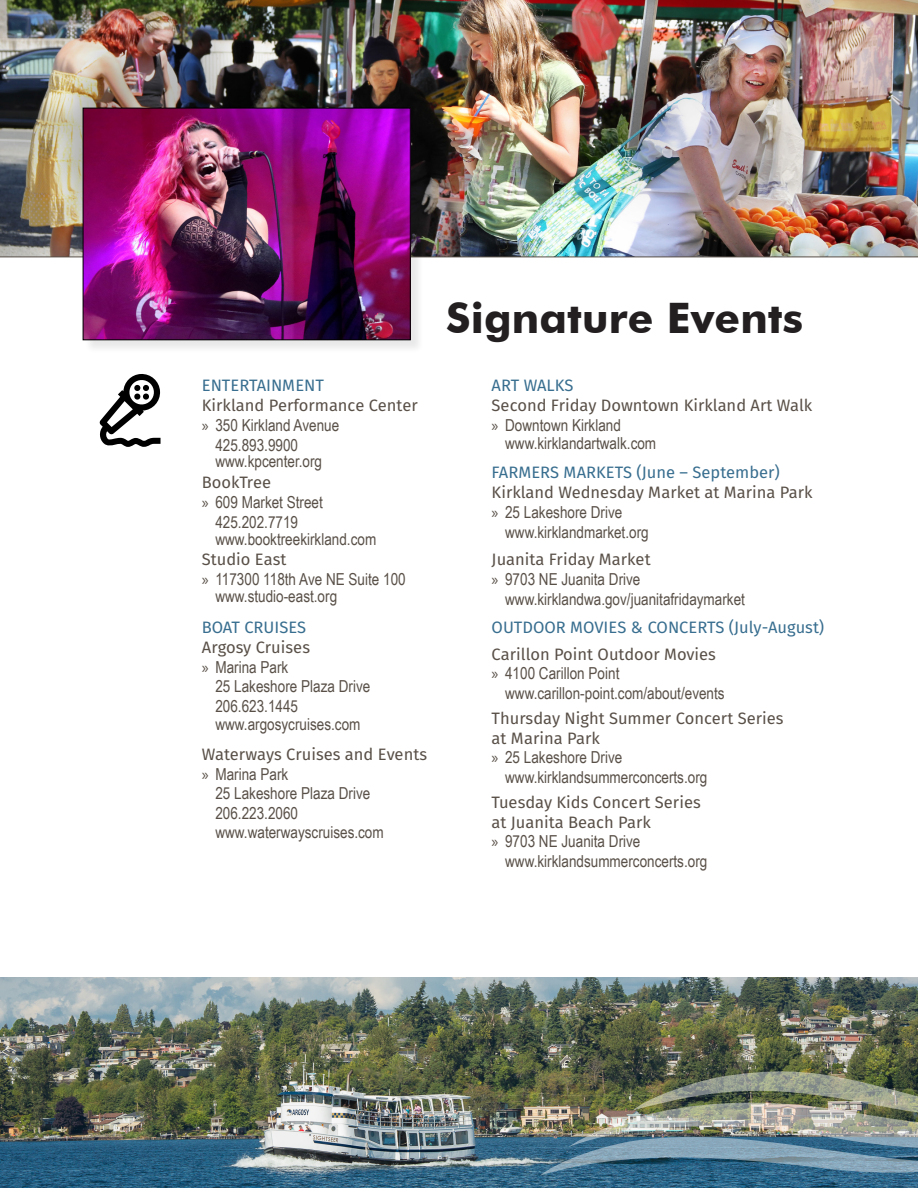
<style>
.page{position:relative;width:918px;height:1188px;background:#fff}
.page>*{position:absolute;margin:0;border:0;box-sizing:border-box;transform-origin:0 0}
.body_copy{font:700 42px "Futura BT";letter-spacing:.005em;color:#231f20}
.t1{font:16.5px/19.8px "Arial Narrow";color:#595048}
.MONTHS{font:16.5px/19.8px "Fira Sans";color:#595048}
.MONTHS-2{font:16.5px "Fira Sans";color:#386e8f}
.s1{font-family:"Myriad Pro"}
</style>
<div class="page">
<img style="left:0;top:0;width:918px;height:257px">
<div style="left:84px;top:109px;width:340px;height:244px;background:#231f20;opacity:.1"></div>
<img style="left:85px;top:110px;width:323px;height:228px">
<div style="left:83px;top:108px;width:327px;height:232px;border:1px solid #000"></div>
<img style="left:0;top:977px;width:918px;height:211px">
<img style="left:540px;top:1070px;width:378px;height:107px">
<svg style="left:99px;top:374px;width:62px;height:73px"></svg>
<p class="MONTHS-2" style="left:202px;top:374px;width:124px">ENTERTAINMENT</p>
<p class="MONTHS" style="left:202px;top:395px;width:217px">Kirkland Performance Center</p>
<p class="t1" style="left:215px;top:414px;width:125px;text-indent:-14px"><span class="s1">»</span> 350 Kirkland Avenue<br>425.893.9900</p>
<p class="t1" style="left:215px;top:451px;width:108px">www.kpcenter.org</p>
<p class="MONTHS" style="left:202px;top:473px;width:71px">BookTree</p>
<p class="t1" style="left:215px;top:492px;width:109px;text-indent:-14px"><span class="s1">»</span> 609 Market Street<br>425.202.7719</p>
<p class="t1" style="left:215px;top:528px;width:162px">www.booktreekirkland.com</p>
<p class="MONTHS" style="left:202px;top:550px;width:86px">Studio East</p>
<p class="t1" style="left:215px;top:570px;width:192px;line-height:16.8px;text-indent:-14px"><span class="s1">»</span> 117300 118th Ave NE Suite 100 www.studio-east.org</p>
<p class="MONTHS-2" style="left:202px;top:616px;width:106px">BOAT CRUISES</p>
<p class="MONTHS" style="left:202px;top:637px;width:110px">Argosy Cruises</p>
<p class="t1" style="left:215px;top:656px;width:156px;text-indent:-14px"><span class="s1">»</span> Marina Park<br>25 Lakeshore Plaza Drive<br>206.623.1445</p>
<p class="t1" style="left:215px;top:714px;width:147px">www.argosycruises.com</p>
<p class="MONTHS" style="left:202px;top:744px;width:227px">Waterways Cruises and Events</p>
<p class="t1" style="left:215px;top:763px;width:156px;text-indent:-14px"><span class="s1">»</span> Marina Park<br>25 Lakeshore Plaza Drive<br>206.223.2060</p>
<p class="t1" style="left:215px;top:821px;width:170px">www.waterwayscruises.com</p>
<p class="body_copy" style="left:446px;top:293px;width:358px">Signature Events</p>
<p class="MONTHS-2" style="left:492px;top:374px;width:83px">ART WALKS</p>
<p class="MONTHS" style="left:492px;top:395px;width:322px">Second Friday Downtown Kirkland Art Walk</p>
<p class="t1" style="left:505px;top:415px;width:153px;line-height:18.3px;text-indent:-14px"><span class="s1">»</span> Downtown Kirkland www.kirklandartwalk.com</p>
<p class="MONTHS-2" style="left:492px;top:461px;width:290px">FARMERS MARKETS (June – September)</p>
<p class="MONTHS" style="left:492px;top:483px;width:323px">Kirkland Wednesday Market at Marina Park</p>
<p class="t1" style="left:505px;top:502px;width:145px;text-indent:-14px"><span class="s1">»</span> 25 Lakeshore Drive www.kirklandmarket.org</p>
<p class="MONTHS" style="left:492px;top:550px;width:160px">Juanita Friday Market</p>
<p class="t1" style="left:505px;top:569px;width:241px;text-indent:-14px"><span class="s1">»</span> 9703 NE Juanita Drive www.kirklandwa.gov/juanitafridaymarket</p>
<p class="MONTHS-2" style="left:492px;top:616px;width:334px">OUTDOOR MOVIES &amp; CONCERTS (July-August)</p>
<p class="MONTHS" style="left:492px;top:644px;width:226px">Carillon Point Outdoor Movies</p>
<p class="t1" style="left:505px;top:663px;width:221px;text-indent:-14px"><span class="s1">»</span> 4100 Carillon Point www.carillon-point.com/about/events</p>
<p class="MONTHS" style="left:492px;top:708px;width:293px">Thursday Night Summer Concert Series at Marina Park</p>
<p class="t1" style="left:505px;top:747px;width:204px;text-indent:-14px"><span class="s1">»</span> 25 Lakeshore Drive www.kirklandsummerconcerts.org</p>
<p class="MONTHS" style="left:492px;top:792px;width:211px">Tuesday Kids Concert Series at Juanita Beach Park</p>
<p class="t1" style="left:505px;top:831px;width:204px;text-indent:-14px"><span class="s1">»</span> 9703 NE Juanita Drive www.kirklandsummerconcerts.org</p>
</div>
